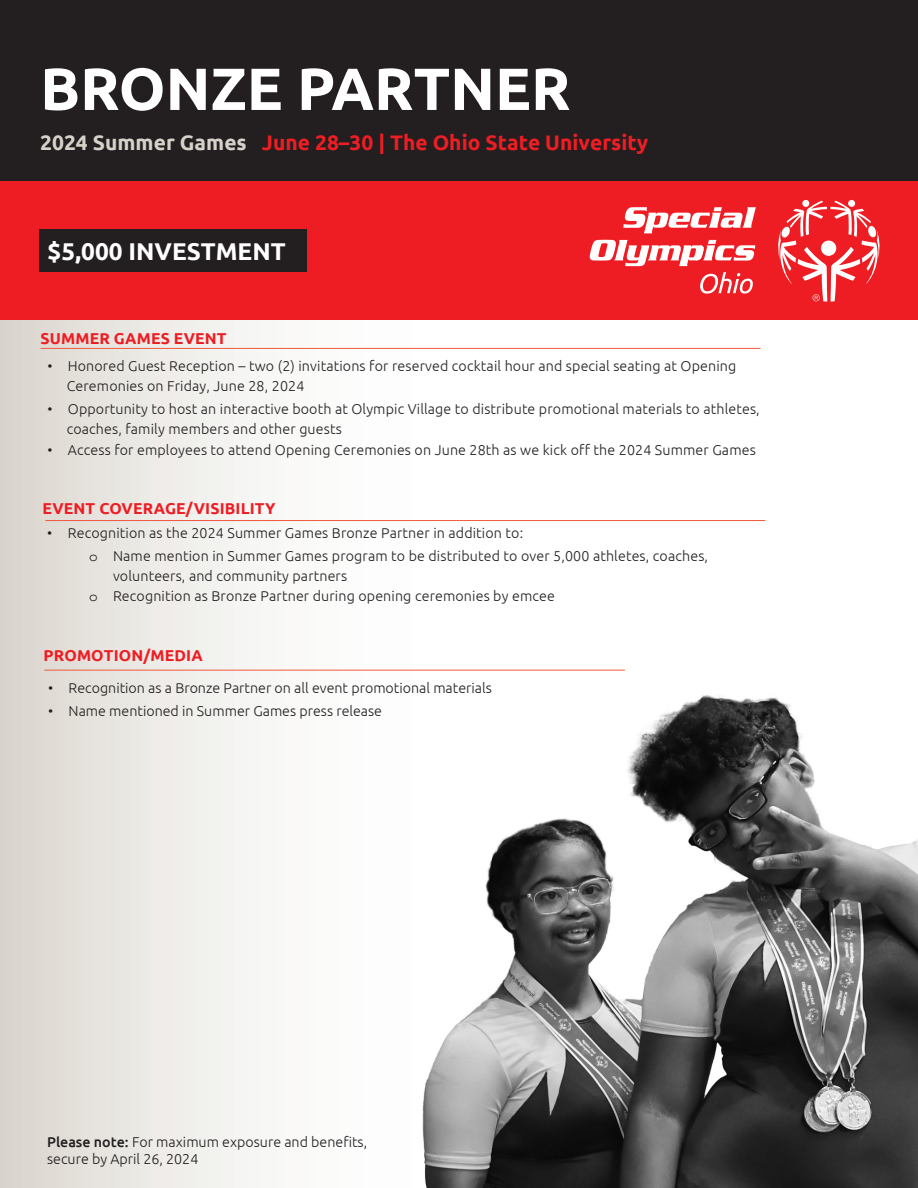
<style>
.page{position:relative;width:918px;height:1188px;background:#fff}
.page>*{position:absolute;margin:0;border:0;box-sizing:border-box;transform-origin:0 0}
.t1{font:700 59.4px "Ubuntu";color:#fff}
.t2{font:700 24.3px "Ubuntu";color:#fff}
.t3{font:700 21px "Ubuntu";color:#ee1d23}
.Paragraph_Style_1{font:700 15.75px "Ubuntu";letter-spacing:.01em;color:#ee1d23}
.Paragraph_Style_1-2{font:700 15.75px "Ubuntu";letter-spacing:.01em;color:#ee1d23}
.t4{font:300 14.25px/20px "Ubuntu";letter-spacing:.01em;color:#231f20}
.s1{color:#d6d1c9}
.s2{font-family:"Courier Std";font-weight:400}
.s3{font-weight:500}
</style>
<div class="page">
<div style="left:0;top:171px;width:485px;height:1017px;background:linear-gradient(to right,#dedad4,#fff)"></div>
<div style="left:0;top:0;width:918px;height:181px;background:#231f20"></div>
<hr style="left:40px;top:348px;width:720px;height:1px;background:#f0593e">
<hr style="left:45px;top:520px;width:720px;height:1px;background:#f0593e">
<hr style="left:44px;top:670px;width:581px;height:1px;background:#f0593e">
<img style="left:411px;top:686px;width:507px;height:502px">
<div style="left:0;top:181px;width:918px;height:139px;background:#ee1d23"></div>
<div style="left:40px;top:229px;width:267px;height:43px;background:#231f20"></div>
<svg style="left:589px;top:207px;width:167px;height:87px"></svg>
<svg style="left:778px;top:200px;width:102px;height:102px"></svg>
<p class="t1" style="left:40px;top:53px;width:532px">BRONZE PARTNER</p>
<p class="t3" style="left:40px;top:129px;width:610px"><span class="s1">2024 Summer Games</span> June 28–30 | The Ohio State University</p>
<p class="t2" style="left:56px;top:233px;width:212px">,000 INVESTMENT</p>
<h2 class="t2" style="left:48px;top:236px;width:240px">$5,000 INVESTMENT</h2>
<p class="Paragraph_Style_1-2" style="left:40px;top:329px;width:188px">SUMMER GAMES EVENT</p>
<p class="t4" style="left:67px;top:355px;width:671px;text-indent:-19px">• Honored Guest Reception – two (2) invitations for reserved cocktail hour and special seating at Opening<br>Ceremonies on Friday, June 28, 2024</p>
<p class="t4" style="left:67px;top:399px;width:695px;text-indent:-19px">• Opportunity to host an interactive booth at Olympic Village to distribute promotional materials to athletes, coaches, family members and other guests</p>
<p class="t4" style="left:47px;top:440px;width:710px">• Access for employees to attend Opening Ceremonies on June 28th as we kick off the 2024 Summer Games</p>
<p class="Paragraph_Style_1" style="left:42px;top:499px;width:235px">EVENT COVERAGE/VISIBILITY</p>
<p class="t4" style="left:89px;top:521px;width:621px;line-height:23px;text-indent:-42px">• Recognition as the 2024 Summer Games Bronze Partner in addition to:<br><span class="s2">o</span> Name mention in Summer Games program to be distributed to over 5,000 athletes, coaches,</p>
<p class="t4" style="left:89px;top:565px;width:467px;text-indent:24px">volunteers, and community partners<br><span class="s2">o</span> Recognition as Bronze Partner during opening ceremonies by emcee</p>
<p class="Paragraph_Style_1" style="left:43px;top:645px;width:161px">PROMOTION/MEDIA</p>
<p class="t4" style="left:48px;top:678px;width:445px">• Recognition as a Bronze Partner on all event promotional materials</p>
<p class="t4" style="left:48px;top:701px;width:336px">• Name mentioned in Summer Games press release</p>
<p class="t4" style="left:47px;top:1133px;width:322px;line-height:17.1px"><span class="s3">Please note:</span> For maximum exposure and benefits, secure by April 26, 2024</p>
</div>
